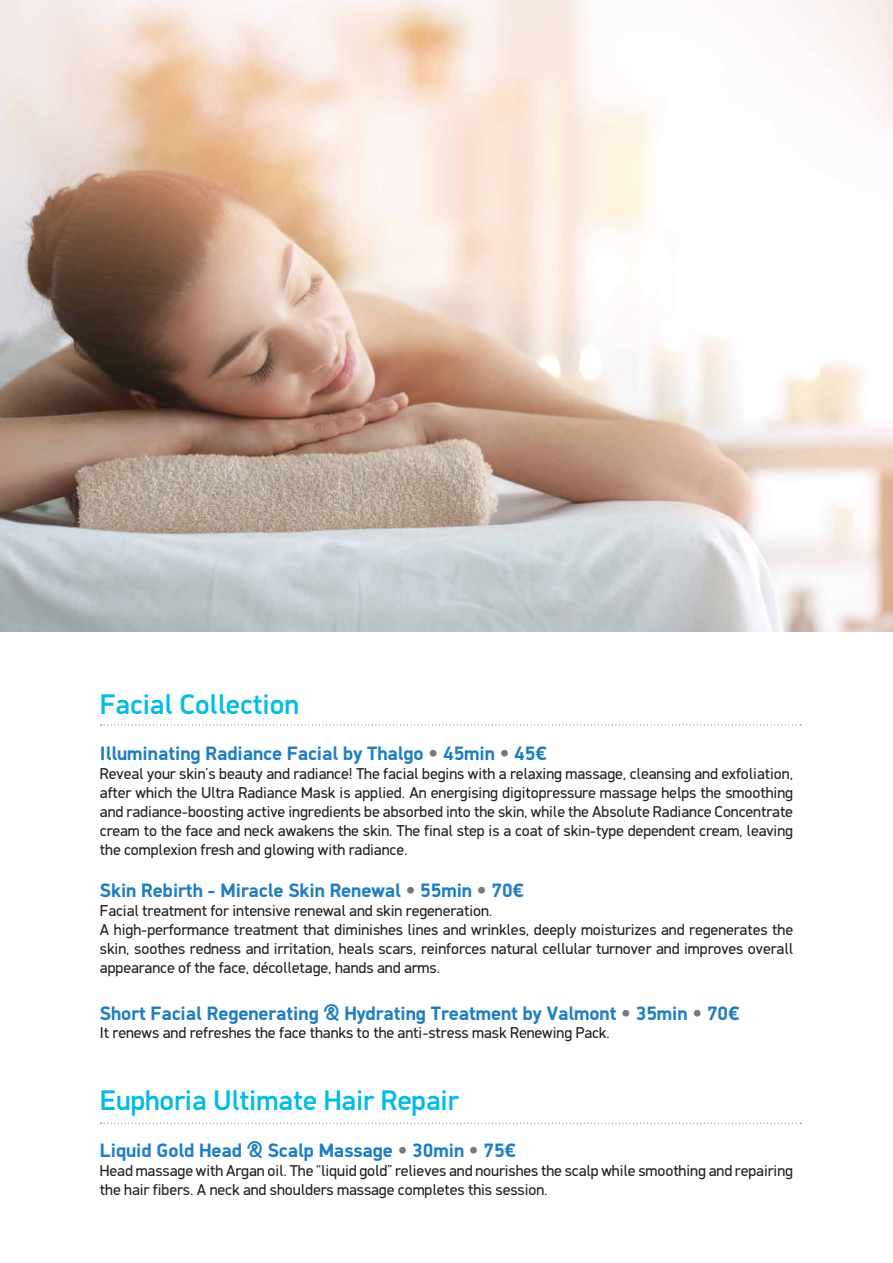
<style>
.page{position:relative;width:893px;height:1263px;background:#fff}
.page>*{position:absolute;margin:0;border:0;box-sizing:border-box;transform-origin:0 0}
.t1{font:500 28.5px "PF Din Display";color:#02bce5}
.t2{font:700 19.5px "PF Din Display";color:#1f7ec2}
.t3{font:15.75px/18.9px "PF Din Display";color:#231f20;text-align:justify}
.s1{color:#76787b}
</style>
<div class="page">
<img style="left:0;top:0;width:893px;height:631px">
<svg style="left:101px;top:724px;width:700px;height:1px"></svg>
<svg style="left:101px;top:1122px;width:700px;height:2px"></svg>
<p class="t1" style="left:100px;top:686px;width:200px">Facial Collection</p>
<p class="t2" style="left:100px;top:742px;width:448px">Illuminating Radiance Facial by Thalgo <span class="s1">•</span> 45min <span class="s1">•</span> 45€</p>
<p class="t3" style="left:100px;top:764px;width:695px">Reveal your skin’s beauty and radiance! The facial begins with a relaxing massage, cleansing and exfoliation, after which the Ultra Radiance Mask is applied. An energising digitopressure massage helps the smoothing and radiance-boosting active ingredients be absorbed into the skin, while the Absolute Radiance Concentrate cream to the face and neck awakens the skin. The final step is a coat of skin-type dependent cream, leaving the complexion fresh and glowing with radiance.</p>
<p class="t2" style="left:100px;top:879px;width:426px">Skin Rebirth - Miracle Skin Renewal <span class="s1">•</span> 55min <span class="s1">•</span> 70€</p>
<p class="t3" style="left:100px;top:901px;width:394px">Facial treatment for intensive renewal and skin regeneration.</p>
<p class="t3" style="left:100px;top:920px;width:695px">A high-performance treatment that diminishes lines and wrinkles, deeply moisturizes and regenerates the skin, soothes redness and irritation, heals scars, reinforces natural cellular turnover and improves overall appearance of the face, décolletage, hands and arms.</p>
<p class="t2" style="left:100px;top:1001px;width:641px">Short Facial Regenerating &amp; Hydrating Treatment by Valmont <span class="s1">•</span> 35min <span class="s1">•</span> 70€</p>
<p class="t3" style="left:100px;top:1023px;width:512px">It renews and refreshes the face thanks to the anti-stress mask Renewing Pack.</p>
<p class="t1" style="left:100px;top:1083px;width:360px">Euphoria Ultimate Hair Repair</p>
<p class="t2" style="left:100px;top:1139px;width:418px">Liquid Gold Head &amp; Scalp Massage <span class="s1">•</span> 30min <span class="s1">•</span> 75€</p>
<p class="t3" style="left:100px;top:1161px;width:695px">Head massage with Argan oil. The “liquid gold” relieves and nourishes the scalp while smoothing and repairing the hair fibers. A neck and shoulders massage completes this session.</p>
</div>
